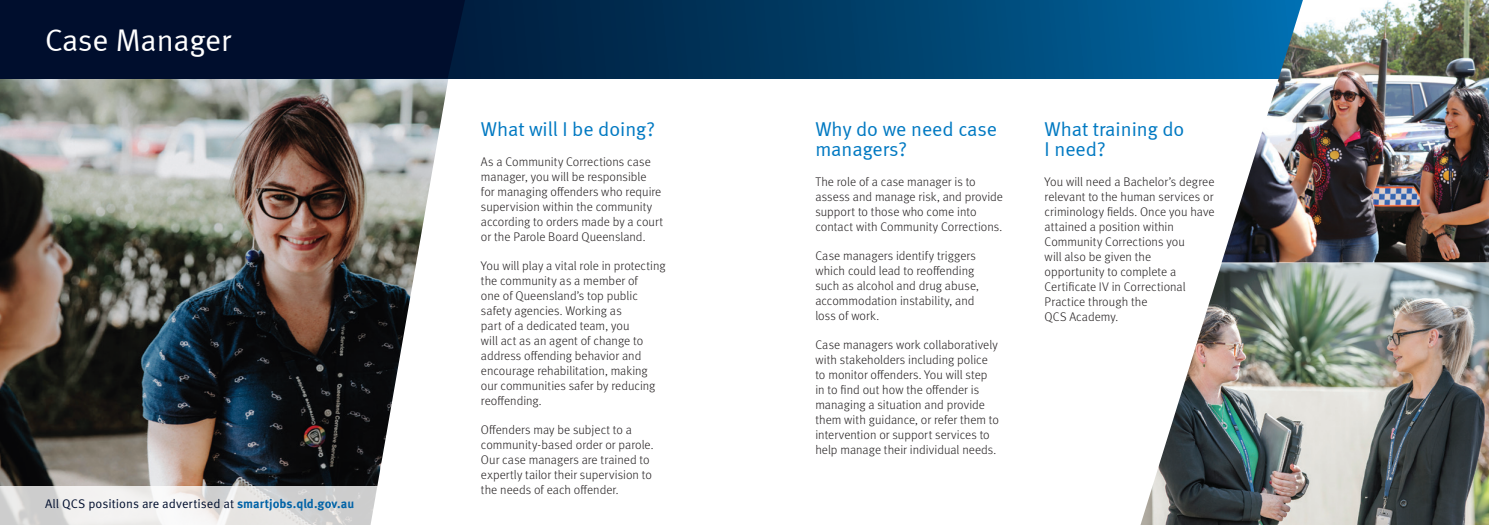
<style>
.page{position:relative;width:1489px;height:525px;background:#fff}
.page>*{position:absolute;margin:0;border:0;box-sizing:border-box;transform-origin:0 0}
.Sub_Heading{font:31.25px "Meta Normal";letter-spacing:-.005em;color:#fff}
.Sub_Heading-2{font:20px/20px "Meta Normal";color:#0079c2}
.BODY{font:300 12.5px/15px "Meta OT";color:#231f20}
.BODY-2{font:12.5px "Meta OT";letter-spacing:.005em;color:#000e2d}
.s1{font-weight:700;color:#0163a7}
</style>
<div class="page">
<img style="left:0;top:78px;width:450px;height:407px">
<svg style="left:465px;top:0;width:756px;height:78px;background:#003d68"></svg>
<div style="left:0;top:0;width:465px;height:78px;background:#000e2d"></div>
<img style="left:1141px;top:262px;width:347px;height:262px">
<img style="left:1221px;top:0;width:267px;height:262px">
<svg style="left:0;top:485px;width:378px;height:39px"></svg>
<p class="Sub_Heading" style="left:45px;top:23px;width:187px">Case Manager</p>
<p class="BODY-2" style="left:45px;top:496px;width:311px">All QCS positions are advertised at <span class="s1">smartjobs.qld.gov.au</span></p>
<p class="Sub_Heading-2" style="left:481px;top:119px;width:175px">What will I be doing?</p>
<p class="BODY" style="left:481px;top:154px;width:184px">As a Community Corrections case manager, you will be responsible for managing offenders who require supervision within the community according to orders made by a court or the Parole Board Queensland.</p>
<p class="BODY" style="left:481px;top:258px;width:186px">You will play a vital role in protecting the community as a member of<br>one of Queensland’s top public safety agencies. Working as<br>part of a dedicated team, you<br>will act as an agent of change to address offending behavior and encourage rehabilitation, making our communities safer by reducing reoffending.</p>
<p class="BODY" style="left:481px;top:422px;width:174px">Offenders may be subject to a community-based order or parole.<br>Our case managers are trained to expertly tailor their supervision to the needs of each offender.</p>
<p class="Sub_Heading-2" style="left:815px;top:119px;width:183px">Why do we need case managers?</p>
<p class="BODY" style="left:815px;top:174px;width:189px">The role of a case manager is to assess and manage risk, and provide support to those who come into contact with Community Corrections.</p>
<p class="BODY" style="left:815px;top:248px;width:165px">Case managers identify triggers which could lead to reoffending such as alcohol and drug abuse, accommodation instability, and loss of work.</p>
<p class="BODY" style="left:815px;top:337px;width:185px">Case managers work collaboratively with stakeholders including police to monitor offenders. You will step in to find out how the offender is managing a situation and provide them with guidance, or refer them to intervention or support services to help manage their individual needs.</p>
<p class="Sub_Heading-2" style="left:1044px;top:119px;width:141px">What training do<br>I need?</p>
<p class="BODY" style="left:1044px;top:174px;width:171px">You will need a Bachelor’s degree relevant to the human services or criminology fields. Once you have attained a position within<br>Community Corrections you<br>will also be given the<br>opportunity to complete a<br>Certificate IV in Correctional<br>Practice through the<br>QCS Academy.</p>
</div>
